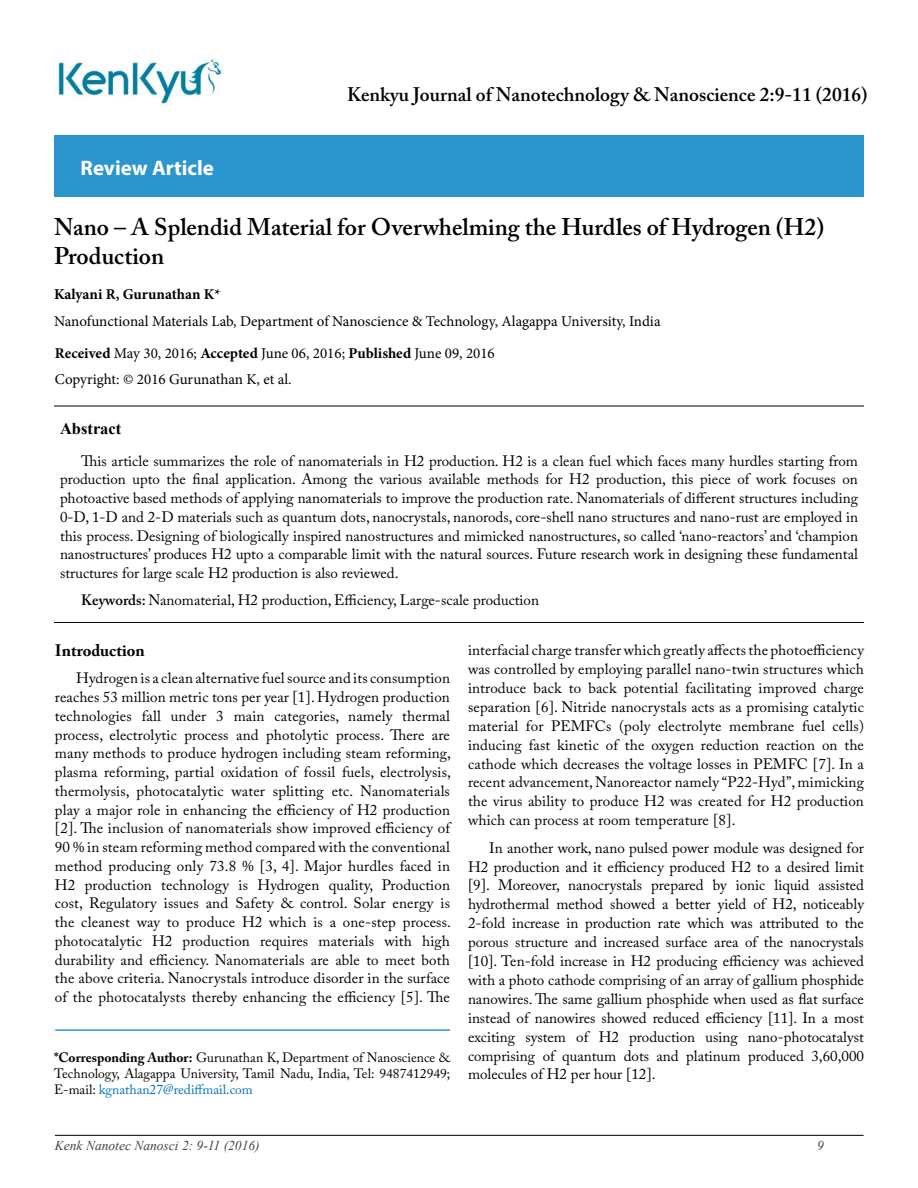
<style>
.page{position:relative;width:918px;height:1188px;background:#fff}
.page>*{position:absolute;margin:0;border:0;box-sizing:border-box;transform-origin:0 0}
.t1{font:600 24px/28.8px "Adobe Caslon Pro";color:#000}
.t2{font:700 21px "Myriad Pro";color:#fff}
.t3{font:600 19.5px "Adobe Caslon Pro";color:#000}
.t4{font:700 16.5px "Adobe Caslon Pro";color:#000}
.t5{font:700 16.5px "Times New Roman";color:#000}
.t6{font:15px/18.8px "Adobe Caslon Pro";color:#000;text-align:justify}
.t7{font:15px/26.5px "Minion Pro";color:#000}
.t8{font:700 15px "Minion Pro";color:#000}
.t9{font:13.5px/16.2px "Adobe Caslon Pro";color:#000;text-align:justify}
.t10{font:italic 13.5px "Times New Roman";color:#434343}
.s1{font-weight:700}
.s2{font-weight:600}
.s3{color:#0072bc}
</style>
<div class="page">
<div style="left:54px;top:135px;width:810px;height:61px;background:#2b95cd"></div>
<hr style="left:55px;top:1135px;width:809px;height:1px;background:#000">
<img style="left:57px;top:55px;width:167px;height:49px">
<hr style="left:54px;top:406px;width:810px;height:1px;background:#000">
<hr style="left:54px;top:622px;width:810px;height:1px;background:#000">
<hr style="left:55px;top:1029px;width:395px;height:2px;background:#2b95cd">
<h2 class="t2" style="left:81px;top:154px;width:135px">Review Article</h2>
<h3 class="t3" style="left:347px;top:83px;width:522px">Kenkyu Journal of Nanotechnology &amp; Nanoscience 2:9-11 (2016)</h3>
<h1 class="t1" style="left:54px;top:213px;width:772px">Nano – A Splendid Material for Overwhelming the Hurdles of Hydrogen (H2)<br>Production</h1>
<p class="t8" style="left:54px;top:284px;width:168px">Kalyani R, Gurunathan K*</p>
<p class="t7" style="left:54px;top:308px;width:608px">Nanofunctional Materials Lab, Department of Nanoscience &amp; Technology, Alagappa University, India</p>
<p class="t7" style="left:55px;top:340px;width:441px"><span class="s1">Received</span> May 30, 2016; <span class="s1">Accepted</span> June 06, 2016; <span class="s1">Published</span> June 09, 2016<br>Copyright: © 2016 Gurunathan K, et al.</p>
<p class="t5" style="left:60px;top:417px;width:63px">Abstract</p>
<p class="t6" style="left:60px;top:451px;width:800px;text-indent:21px">This article summarizes the role of nanomaterials in H2 production. H2 is a clean fuel which faces many hurdles starting from production upto the final application. Among the various available methods for H2 production, this piece of work focuses on photoactive based methods of applying nanomaterials to improve the production rate. Nanomaterials of different structures including 0-D, 1-D and 2-D materials such as quantum dots, nanocrystals, nanorods, core-shell nano structures and nano-rust are employed in this process. Designing of biologically inspired nanostructures and mimicked nanostructures, so called ‘nano-reactors’ and ‘champion nanostructures’ produces H2 upto a comparable limit with the natural sources. Future research work in designing these fundamental structures for large scale H2 production is also reviewed.</p>
<p class="t6" style="left:81px;top:591px;width:459px"><span class="s2">Keywords:</span> Nanomaterial, H2 production, Efficiency, Large-scale production</p>
<p class="t4" style="left:55px;top:641px;width:92px">Introduction</p>
<p class="t6" style="left:55px;top:669px;width:398px;text-indent:21px">Hydrogen is a clean alternative fuel source and its consumption reaches 53 million metric tons per year [1]. Hydrogen production technologies fall under 3 main categories, namely thermal process, electrolytic process and photolytic process. There are many methods to produce hydrogen including steam reforming, plasma reforming, partial oxidation of fossil fuels, electrolysis, thermolysis, photocatalytic water splitting etc. Nanomaterials play a major role in enhancing the efficiency of H2 production [2]. The inclusion of nanomaterials show improved efficiency of 90 % in steam reforming method compared with the conventional method producing only 73.8 % [3, 4]. Major hurdles faced in H2 production technology is Hydrogen quality, Production cost, Regulatory issues and Safety &amp; control. Solar energy is the cleanest way to produce H2 which is a one-step process. photocatalytic H2 production requires materials with high durability and efficiency. Nanomaterials are able to meet both the above criteria. Nanocrystals introduce disorder in the surface of the photocatalysts thereby enhancing the efficiency [5]. The</p>
<p class="t6" style="left:468px;top:640px;width:398px">interfacial charge transfer which greatly affects the photoefficiency was controlled by employing parallel nano-twin structures which introduce back to back potential facilitating improved charge separation [6]. Nitride nanocrystals acts as a promising catalytic material for PEMFCs (poly electrolyte membrane fuel cells) inducing fast kinetic of the oxygen reduction reaction on the cathode which decreases the voltage losses in PEMFC [7]. In a recent advancement, Nanoreactor namely “P22-Hyd”, mimicking the virus ability to produce H2 was created for H2 production which can process at room temperature [8].</p>
<p class="t6" style="left:468px;top:838px;width:398px;text-indent:21px">In another work, nano pulsed power module was designed for H2 production and it efficiency produced H2 to a desired limit [9]. Moreover, nanocrystals prepared by ionic liquid assisted hydrothermal method showed a better yield of H2, noticeably 2-fold increase in production rate which was attributed to the porous structure and increased surface area of the nanocrystals [10]. Ten-fold increase in H2 producing efficiency was achieved with a photo cathode comprising of an array of gallium phosphide nanowires. The same gallium phosphide when used as flat surface instead of nanowires showed reduced efficiency [11]. In a most exciting system of H2 production using nano-photocatalyst comprising of quantum dots and platinum produced 3,60,000 molecules of H2 per hour [12].</p>
<p class="t9" style="left:54px;top:1049px;width:398px"><span class="s1">*Corresponding Author:</span> Gurunathan K, Department of Nanoscience &amp; Technology, Alagappa University, Tamil Nadu, India, Tel: 9487412949; E-mail: <span class="s3">kgnathan27@rediffmail.com</span></p>
<p class="t10" style="left:55px;top:1136px;width:206px">Kenk Nanotec Nanosci 2: 9-11 (2016)</p>
<p class="t10" style="left:817px;top:1136px;width:8px">9</p>
</div>
